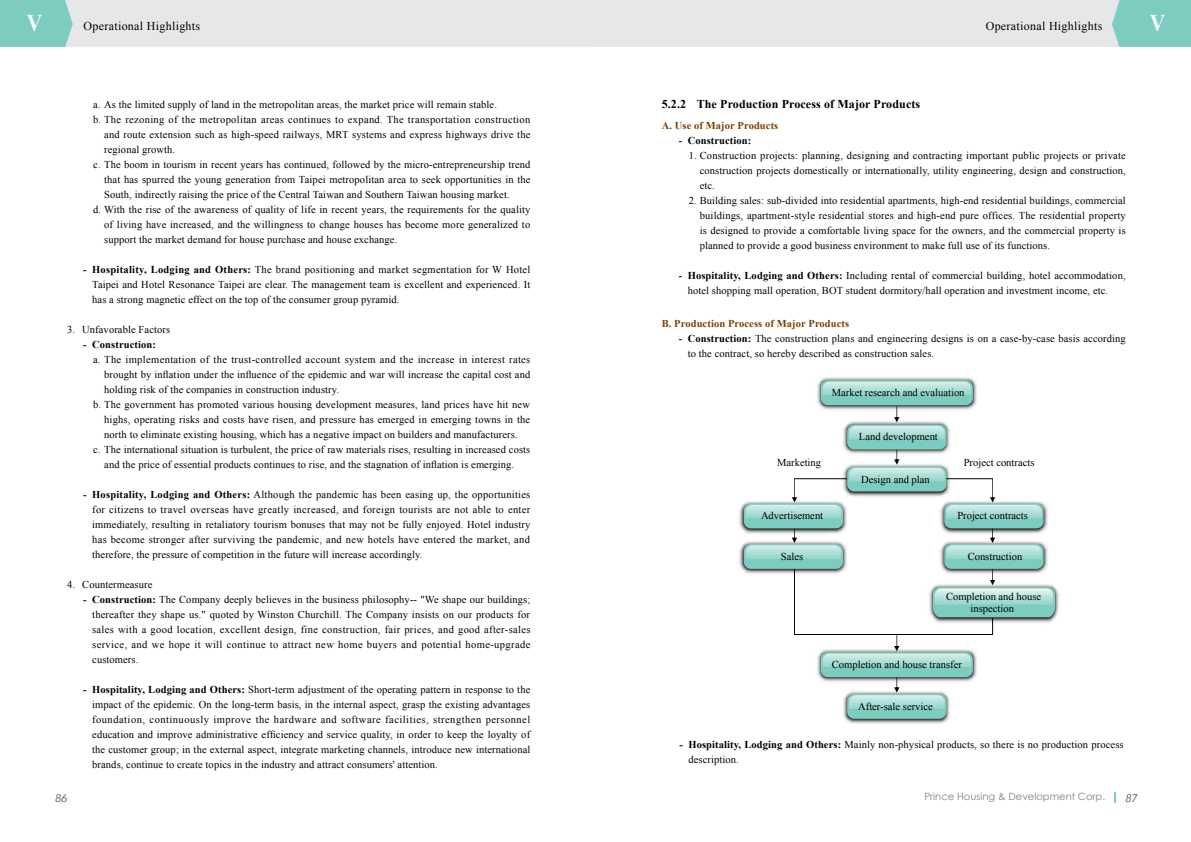
<style>
.page{position:relative;width:1191px;height:842px;background:#fff}
.page>*{position:absolute;margin:0;border:0;box-sizing:border-box;transform-origin:0 0}
.t1{font:700 24px "Times New Roman";color:#fff;scale:.9 1}
.t2{font:12px "Times New Roman";letter-spacing:.025em;color:#000}
.t3{font:700 12px "Times New Roman";letter-spacing:.01em;color:#000}
.t4{font:italic 11px "Avenir";color:#60606a}
.t5{font:10.6px/11.4px "Times New Roman";color:#000;text-align:center}
.t6{font:10.5px/15px "Times New Roman";letter-spacing:.01em;color:#000;text-align:justify}
.t7{font:10.5px "Times New Roman";letter-spacing:.03em;color:#000}
.t8{font:10.5px "Times New Roman";letter-spacing:.035em;color:#000}
.t9{font:700 10.5px "Times New Roman";letter-spacing:.01em;color:#7c3e00}
.t10{font:700 10.5px "Times New Roman";letter-spacing:.01em;color:#000}
.t11{font:10px "Century Gothic";color:#808284}
.s1{font-weight:700}
</style>
<div class="page">
<div style="left:595px;top:0;width:527px;height:47px;background:#e6e7e8"></div>
<div style="left:1119px;top:0;width:72px;height:47px;background:#7cccbf"></div>
<svg style="left:1112px;top:0;width:8px;height:47px"></svg>
<div style="left:0;top:0;width:65px;height:47px;background:#7cccbf"></div>
<div style="left:65px;top:0;width:530px;height:47px;background:#e6e7e8"></div>
<img style="left:1055px;top:587px;width:4px;height:31px">
<img style="left:940px;top:542px;width:108px;height:27px">
<div style="left:944px;top:544px;width:99px;height:25px;background:#7cccbf;border-radius:7px"></div>
<svg style="left:946px;top:535px;width:95px;height:24px"></svg>
<img style="left:739px;top:542px;width:108px;height:32px">
<div style="left:744px;top:544px;width:99px;height:25px;background:#7cccbf;border-radius:7px"></div>
<svg style="left:745px;top:535px;width:96px;height:24px"></svg>
<img style="left:940px;top:502px;width:108px;height:33px">
<div style="left:944px;top:503px;width:99px;height:25px;background:#7cccbf;border-radius:7px"></div>
<img style="left:739px;top:502px;width:108px;height:33px">
<div style="left:744px;top:503px;width:99px;height:25px;background:#7cccbf;border-radius:7px"></div>
<svg style="left:745px;top:478px;width:96px;height:40px"></svg>
<hr style="left:794px;top:569px;width:1px;height:65px;background:#030000">
<hr style="left:794px;top:634px;width:198px;height:1px;background:#030000">
<img style="left:843px;top:692px;width:107px;height:32px">
<div style="left:847px;top:694px;width:99px;height:25px;background:#7cccbf;border-radius:7px"></div>
<svg style="left:849px;top:684px;width:95px;height:25px"></svg>
<img style="left:817px;top:651px;width:160px;height:33px">
<div style="left:820px;top:652px;width:153px;height:25px;background:#7cccbf;border-radius:7px"></div>
<svg style="left:822px;top:569px;width:233px;height:98px"></svg>
<img style="left:841px;top:466px;width:8px;height:29px">
<svg style="left:849px;top:456px;width:192px;height:62px"></svg>
<img style="left:817px;top:377px;width:160px;height:33px">
<div style="left:820px;top:380px;width:153px;height:25px;background:#7cccbf;border-radius:7px"></div>
<svg style="left:822px;top:382px;width:149px;height:13px;background:#b2e1d9"></svg>
<img style="left:843px;top:422px;width:107px;height:34px">
<div style="left:847px;top:425px;width:99px;height:24px;background:#7cccbf;border-radius:7px"></div>
<svg style="left:849px;top:406px;width:95px;height:33px"></svg>
<h1 class="t1" style="left:27px;top:6px;width:19px">V</h1>
<p class="t2" style="left:84px;top:18px;width:118px">Operational Highlights</p>
<h1 class="t1" style="left:1149px;top:6px;width:19px">V</h1>
<p class="t2" style="left:985px;top:18px;width:118px">Operational Highlights</p>
<p class="t6" style="left:93px;top:97px;width:405px">a. As the limited supply of land in the metropolitan areas, the market price will remain stable.</p>
<p class="t7" style="left:93px;top:112px;width:439px">b. The rezoning of the metropolitan areas continues to expand. The transportation construction</p>
<p class="t6" style="left:104px;top:127px;width:428px">and route extension such as high-speed railways, MRT systems and express highways drive the</p>
<p class="t6" style="left:104px;top:142px;width:72px">regional growth.</p>
<p class="t6" style="left:93px;top:157px;width:438px">c. The boom in tourism in recent years has continued, followed by the micro-entrepreneurship trend</p>
<p class="t6" style="left:104px;top:172px;width:428px">that has spurred the young generation from Taipei metropolitan area to seek opportunities in the</p>
<p class="t6" style="left:104px;top:187px;width:407px">South, indirectly raising the price of the Central Taiwan and Southern Taiwan housing market.</p>
<p class="t6" style="left:93px;top:202px;width:439px">d. With the rise of the awareness of quality of life in recent years, the requirements for the quality</p>
<p class="t6" style="left:104px;top:217px;width:427px">of living have increased, and the willingness to change houses has become more generalized to</p>
<p class="t6" style="left:104px;top:232px;width:294px">support the market demand for house purchase and house exchange.</p>
<p class="t6" style="left:92px;top:262px;width:440px;text-indent:-9px"><span class="s1">- Hospitality, Lodging and Others:</span> The brand positioning and market segmentation for W Hotel Taipei and Hotel Resonance Taipei are clear. The management team is excellent and experienced. It has a strong magnetic effect on the top of the consumer group pyramid.</p>
<p class="t6" style="left:67px;top:322px;width:104px">3. Unfavorable Factors</p>
<p class="t10" style="left:83px;top:337px;width:74px">- Construction:</p>
<p class="t8" style="left:93px;top:352px;width:439px">a. The implementation of the trust-controlled account system and the increase in interest rates</p>
<p class="t6" style="left:104px;top:367px;width:427px">brought by inflation under the influence of the epidemic and war will increase the capital cost and</p>
<p class="t6" style="left:104px;top:382px;width:236px">holding risk of the companies in construction industry.</p>
<p class="t6" style="left:93px;top:397px;width:438px">b. The government has promoted various housing development measures, land prices have hit new</p>
<p class="t6" style="left:104px;top:412px;width:427px">highs, operating risks and costs have risen, and pressure has emerged in emerging towns in the</p>
<p class="t6" style="left:104px;top:427px;width:415px">north to eliminate existing housing, which has a negative impact on builders and manufacturers.</p>
<p class="t6" style="left:93px;top:442px;width:438px">c. The international situation is turbulent, the price of raw materials rises, resulting in increased costs</p>
<p class="t6" style="left:104px;top:457px;width:411px">and the price of essential products continues to rise, and the stagnation of inflation is emerging.</p>
<p class="t6" style="left:92px;top:487px;width:439px;text-indent:-9px"><span class="s1">- Hospitality, Lodging and Others:</span> Although the pandemic has been easing up, the opportunities for citizens to travel overseas have greatly increased, and foreign tourists are not able to enter immediately, resulting in retaliatory tourism bonuses that may not be fully enjoyed. Hotel industry has become stronger after surviving the pandemic, and new hotels have entered the market, and therefore, the pressure of competition in the future will increase accordingly.</p>
<p class="t6" style="left:67px;top:577px;width:87px">4. Countermeasure</p>
<p class="t6" style="left:92px;top:592px;width:440px;text-indent:-9px"><span class="s1">- Construction:</span> The Company deeply believes in the business philosophy-- "We shape our buildings; thereafter they shape us." quoted by Winston Churchill. The Company insists on our products for sales with a good location, excellent design, fine construction, fair prices, and good after-sales service, and we hope it will continue to attract new home buyers and potential home-upgrade customers.</p>
<p class="t6" style="left:92px;top:682px;width:439px;text-indent:-9px"><span class="s1">- Hospitality, Lodging and Others:</span> Short-term adjustment of the operating pattern in response to the impact of the epidemic. On the long-term basis, in the internal aspect, grasp the existing advantages foundation, continuously improve the hardware and software facilities, strengthen personnel education and improve administrative efficiency and service quality, in order to keep the loyalty of the customer group; in the external aspect, integrate marketing channels, introduce new international brands, continue to create topics in the industry and attract consumers' attention.</p>
<p class="t3" style="left:661px;top:96px;width:260px">5.2.2 The Production Process of Major Products</p>
<p class="t9" style="left:661px;top:118px;width:118px">A. Use of Major Products</p>
<p class="t10" style="left:678px;top:133px;width:74px">- Construction:</p>
<p class="t6" style="left:699px;top:147px;width:427px;text-indent:-11px">1. Construction projects: planning, designing and contracting important public projects or private construction projects domestically or internationally, utility engineering, design and construction, etc.</p>
<p class="t6" style="left:699px;top:192px;width:427px;text-indent:-11px">2. Building sales: sub-divided into residential apartments, high-end residential buildings, commercial buildings, apartment-style residential stores and high-end pure offices. The residential property is designed to provide a comfortable living space for the owners, and the commercial property is planned to provide a good business environment to make full use of its functions.</p>
<p class="t6" style="left:687px;top:267px;width:439px;text-indent:-9px"><span class="s1">- Hospitality, Lodging and Others:</span> Including rental of commercial building, hotel accommodation, hotel shopping mall operation, BOT student dormitory/hall operation and investment income, etc.</p>
<p class="t9" style="left:661px;top:316px;width:189px">B. Production Process of Major Products</p>
<p class="t6" style="left:687px;top:331px;width:439px;text-indent:-9px"><span class="s1">- Construction:</span> The construction plans and engineering designs is on a case-by-case basis according to the contract, so hereby described as construction sales.</p>
<p class="t5" style="left:831px;top:387px;width:134px">Market research and evaluation</p>
<p class="t5" style="left:859px;top:431px;width:80px">Land development</p>
<p class="t5" style="left:861px;top:473px;width:70px">Design and plan</p>
<p class="t5" style="left:777px;top:456px;width:45px">Marketing</p>
<p class="t5" style="left:963px;top:456px;width:72px">Project contracts</p>
<p class="t5" style="left:761px;top:510px;width:64px">Advertisement</p>
<p class="t5" style="left:957px;top:510px;width:72px">Project contracts</p>
<p class="t5" style="left:781px;top:550px;width:24px">Sales</p>
<p class="t5" style="left:967px;top:550px;width:56px">Construction</p>
<p class="t5" style="left:946px;top:591px;width:97px">Completion and house inspection</p>
<p class="t5" style="left:832px;top:659px;width:131px">Completion and house transfer</p>
<p class="t5" style="left:858px;top:700px;width:76px">After-sale service</p>
<p class="t6" style="left:688px;top:737px;width:437px;text-indent:-9px"><span class="s1">- Hospitality, Lodging and Others:</span> Mainly non-physical products, so there is no production process description.</p>
<p class="t4" style="left:55px;top:791px;width:13px">86</p>
<p class="t11" style="left:924px;top:790px;width:182px">Prince Housing &amp; Development Corp.</p>
<p class="t4" style="left:1125px;top:791px;width:13px">87</p>
</div>
